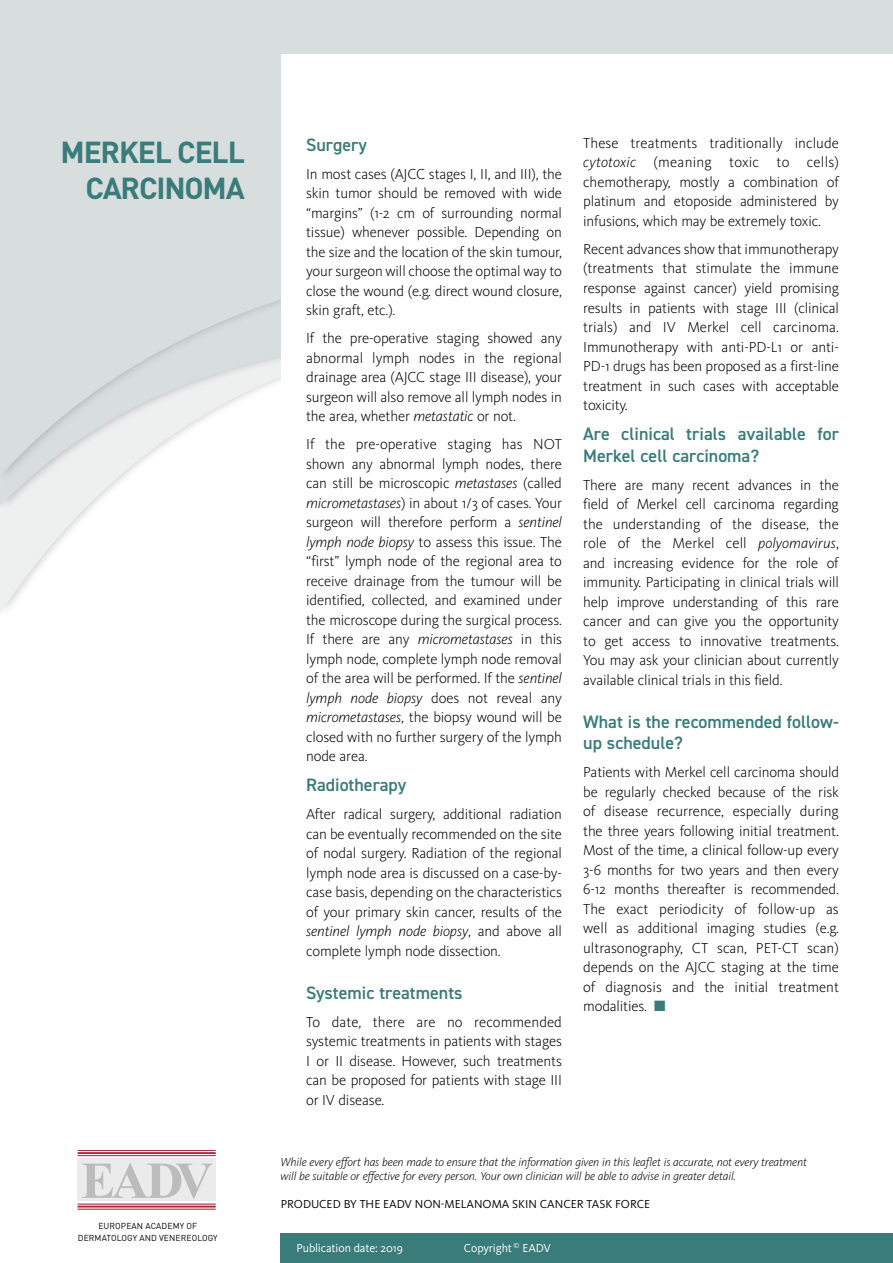
<style>
.page{position:relative;width:893px;height:1263px;background:#fff}
.page>*{position:absolute;margin:0;border:0;box-sizing:border-box;transform-origin:0 0}
.t1{font:700 30px/36px "DIN";letter-spacing:-.04em;color:#397c7a;text-align:right}
.t2{font:600 18px/21.6px "DIN2014";color:#397c7a}
.t3{font:300 15px/19.5px "Kievit Pro";letter-spacing:-.01em;color:#000;text-align:justify}
.t4{font:italic 300 12px/14.4px "Kievit Pro";letter-spacing:-.01em;color:#000}
.t5{font:12px "Kievit Pro";color:#000}
.t6{font:12px "Kievit Pro";letter-spacing:-.01em;color:#fff}
.t7{font:8.55px/11.9px "DIN";letter-spacing:.01em;color:#000;text-align:center}
.s1{font-style:italic}
.s2{color:#397c7a}
</style>
<div class="page">
<svg style="left:0;top:0;width:893px;height:613px"></svg>
<div style="left:281px;top:54px;width:612px;height:393px;background:#fff"></div>
<div style="left:281px;top:1233px;width:612px;height:30px;background:#397c7a"></div>
<div style="left:78px;top:1159px;width:138px;height:42px;background:#ebebeb"></div>
<hr style="left:78px;top:1152px;width:138px;height:2px;background:#ab273b">
<hr style="left:78px;top:1155px;width:138px;height:1px;background:#ab273b">
<hr style="left:78px;top:1150px;width:138px;height:1px;background:#ab273b">
<hr style="left:78px;top:1205px;width:138px;height:2px;background:#ab273b">
<hr style="left:78px;top:1209px;width:138px;height:1px;background:#ab273b">
<hr style="left:78px;top:1204px;width:138px;height:1px;background:#ab273b">
<svg style="left:82px;top:1163px;width:130px;height:35px"></svg>
<h1 class="t1" style="left:61px;top:133px;width:186px">MERKEL CELL<br>CARCINOMA</h1>
<p class="t2" style="left:306px;top:133px;width:62px">Surgery</p>
<p class="t3" style="left:306px;top:164px;width:257px">In most cases (AJCC stages I, II, and III), the skin tumor should be removed with wide “margins” (1-2 cm of surrounding normal tissue) whenever possible. Depending on the size and the location of the skin tumour, your surgeon will choose the optimal way to close the wound (e.g. direct wound closure, skin graft, etc.).</p>
<p class="t3" style="left:306px;top:328px;width:257px">If the pre-operative staging showed any abnormal lymph nodes in the regional drainage area (AJCC stage III disease), your surgeon will also remove all lymph nodes in the area, whether <span class="s1">metastatic</span> or not.</p>
<p class="t3" style="left:306px;top:434px;width:257px">If the pre-operative staging has NOT shown any abnormal lymph nodes, there can still be microscopic <span class="s1">metastases</span> (called <span class="s1">micrometastases</span>) in about 1/3 of cases. Your surgeon will therefore perform a <span class="s1">sentinel lymph node biopsy</span> to assess this issue. The “first” lymph node of the regional area to receive drainage from the tumour will be identified, collected, and examined under the microscope during the surgical process.<br>If there are any <span class="s1">micrometastases</span> in this lymph node, complete lymph node removal of the area will be performed. If the <span class="s1">sentinel lymph node biopsy</span> does not reveal any <span class="s1">micrometastases</span>, the biopsy wound will be closed with no further surgery of the lymph node area.</p>
<p class="t2" style="left:306px;top:774px;width:102px">Radiotherapy</p>
<p class="t3" style="left:306px;top:804px;width:257px">After radical surgery, additional radiation can be eventually recommended on the site of nodal surgery. Radiation of the regional lymph node area is discussed on a case-by&shy;case basis, depending on the characteristics of your primary skin cancer, results of the <span class="s1">sentinel lymph node biopsy</span>, and above all complete lymph node dissection.</p>
<p class="t2" style="left:306px;top:981px;width:158px">Systemic treatments</p>
<p class="t3" style="left:306px;top:1012px;width:257px">To date, there are no recommended systemic treatments in patients with stages I or II disease. However, such treatments can be proposed for patients with stage III or IV disease.</p>
<p class="t3" style="left:583px;top:133px;width:257px">These treatments traditionally include <span class="s1">cytotoxic</span> (meaning toxic to cells) chemotherapy, mostly a combination of platinum and etoposide administered by infusions, which may be extremely toxic.</p>
<p class="t3" style="left:583px;top:239px;width:257px">Recent advances show that immunotherapy (treatments that stimulate the immune response against cancer) yield promising results in patients with stage III (clinical trials) and IV Merkel cell carcinoma.<br>Immunotherapy with anti-PD-L1 or anti-PD-1 drugs has been proposed as a first-line treatment in such cases with acceptable toxicity.</p>
<p class="t2" style="left:583px;top:423px;width:257px">Are clinical trials available for<br>Merkel cell carcinoma?</p>
<p class="t3" style="left:583px;top:475px;width:257px">There are many recent advances in the field of Merkel cell carcinoma regarding the understanding of the disease, the role of the Merkel cell <span class="s1">polyomavirus</span>, and increasing evidence for the role of immunity. Participating in clinical trials will help improve understanding of this rare cancer and can give you the opportunity to get access to innovative treatments.<br>You may ask your clinician about currently available clinical trials in this field.</p>
<p class="t2" style="left:583px;top:710px;width:257px">What is the recommended follow&shy;up schedule?</p>
<p class="t3" style="left:583px;top:762px;width:257px">Patients with Merkel cell carcinoma should be regularly checked because of the risk of disease recurrence, especially during the three years following initial treatment.<br>Most of the time, a clinical follow-up every 3-6 months for two years and then every 6-12 months thereafter is recommended.<br>The exact periodicity of follow-up as well as additional imaging studies (e.g. ultrasonography, CT scan, PET-CT scan) depends on the AJCC staging at the time of diagnosis and the initial treatment modalities. <span class="s2">■</span></p>
<p class="t7" style="left:78px;top:1220px;width:141px">EUROPEAN ACADEMY OF<br>DERMATOLOGY AND VENEREOLOGY</p>
<p class="t4" style="left:281px;top:1155px;width:528px">While every effort has been made to ensure that the information given in this leaflet is accurate, not every treatment will be suitable or effective for every person. Your own clinician will be able to advise in greater detail.</p>
<p class="t5" style="left:281px;top:1197px;width:371px">PRODUCED BY THE EADV NON-MELANOMA SKIN CANCER TASK FORCE</p>
<p class="t6" style="left:297px;top:1241px;width:108px">Publication date: 2019</p>
<p class="t6" style="left:464px;top:1241px;width:88px">Copyright <sup>©</sup> EADV</p>
</div>
